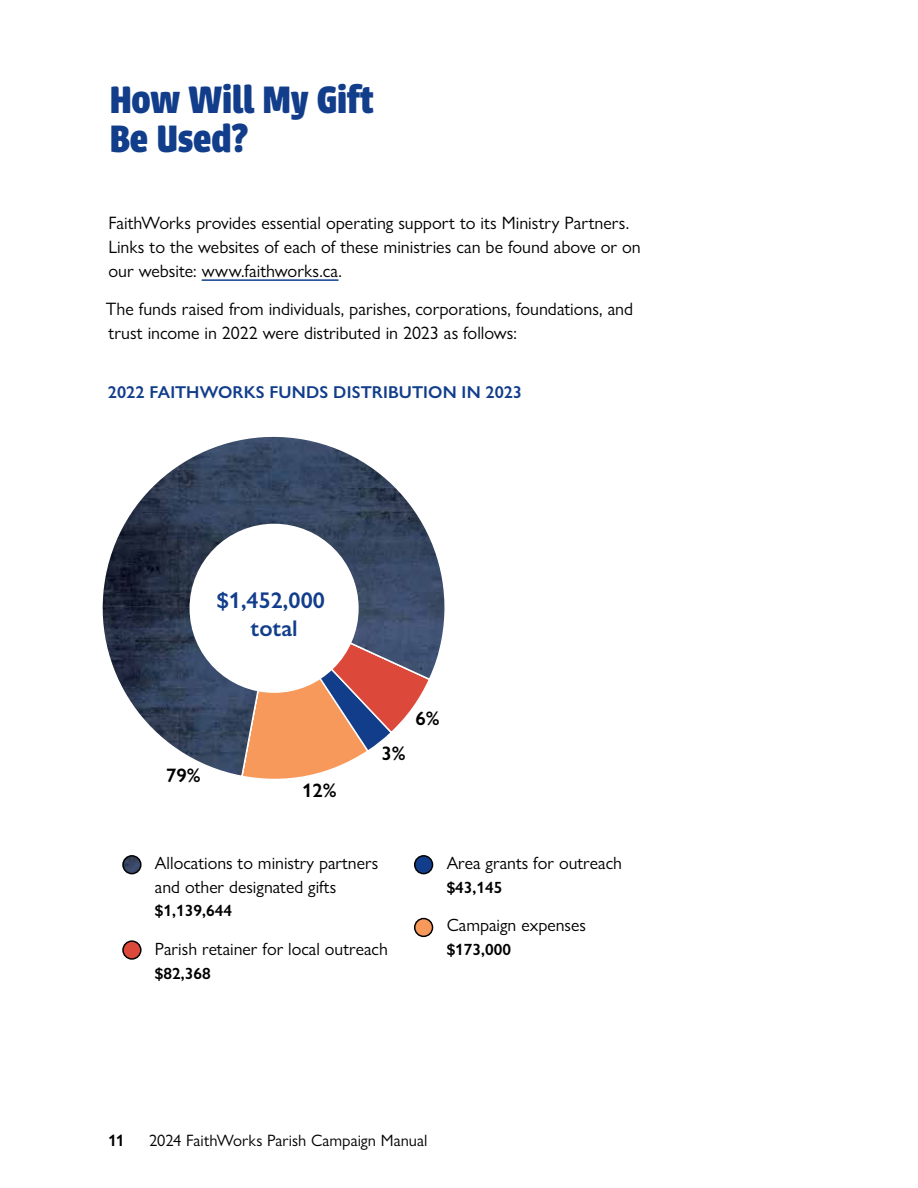
<style>
.page{position:relative;width:918px;height:1188px;background:#fff}
.page>*{position:absolute;margin:0;border:0;box-sizing:border-box;transform-origin:0 0}
.t1{font:700 42px/39px "Urbana";color:#113d8b}
.t2{font:600 22.8px/27.8px "Gill Sans Nova";color:#113d8b;text-align:center}
.t3{font:600 19.5px "Gill Sans Nova";color:#000}
.Body{font:18px/24px "Gill Sans Nova";color:#000}
.t4{font:17.7px/23.7px "Gill Sans Nova";color:#000}
.sub_1{font:600 17.25px "Gill Sans Nova";letter-spacing:.005em;color:#113d8b}
.t5{font:16.5px "Gill Sans Nova";letter-spacing:.005em;color:#000}
.t6{font:600 16.5px "Gill Sans Nova";color:#000}
.t7{font:600 16.35px "Gill Sans Nova";color:#000}
</style>
<div class="page">
<hr style="left:202px;top:279px;width:137px;height:2px;background:#113d8b">
<img style="left:123px;top:856px;width:18px;height:18px;border-radius:9px">
<div style="left:122px;top:855px;width:20px;height:19px;border:1px solid #000;border-radius:50%"></div>
<svg style="left:123px;top:941px;width:18px;height:18px"></svg>
<div style="left:122px;top:940px;width:20px;height:20px;border:1px solid #000;border-radius:50%"></div>
<div style="left:415px;top:856px;width:18px;height:18px;background:#113d8b;border-radius:50%"></div>
<div style="left:414px;top:855px;width:19px;height:19px;border:1px solid #000;border-radius:50%"></div>
<div style="left:415px;top:919px;width:18px;height:17px;background:#f8995c;border-radius:50%"></div>
<div style="left:414px;top:918px;width:19px;height:19px;border:1px solid #000;border-radius:50%"></div>
<svg style="left:102px;top:436px;width:343px;height:342px"></svg>
<div style="left:190px;top:524px;width:169px;height:169px;background:#fff;border-radius:50%"></div>
<h1 class="t1" style="left:110px;top:80px;width:265px">How Will My Gift<br>Be Used?</h1>
<p class="Body" style="left:108px;top:211px;width:534px">FaithWorks provides essential operating support to its Ministry Partners.<br>Links to the websites of each of these ministries can be found above or on our website: www.faithworks.ca.</p>
<p class="Body" style="left:106px;top:296px;width:529px">The funds raised from individuals, parishes, corporations, foundations, and trust income in 2022 were distributed in 2023 as follows:</p>
<h2 class="sub_1" style="left:108px;top:382px;width:416px">2022 FAITHWORKS FUNDS DISTRIBUTION IN 2023</h2>
<p class="t2" style="left:217px;top:586px;width:110px">$1,452,000 total</p>
<p class="t3" style="left:166px;top:763px;width:36px">79%</p>
<p class="t3" style="left:302px;top:778px;width:36px">12%</p>
<p class="t3" style="left:381px;top:741px;width:26px">3%</p>
<p class="t3" style="left:415px;top:706px;width:26px">6%</p>
<p class="t4" style="left:155px;top:851px;width:225px">Allocations to ministry partners and other designated gifts</p>
<p class="t7" style="left:155px;top:901px;width:79px">$1,139,644</p>
<p class="t4" style="left:155px;top:937px;width:234px">Parish retainer for local outreach</p>
<p class="t7" style="left:155px;top:963px;width:57px">$82,368</p>
<p class="t4" style="left:447px;top:851px;width:177px">Area grants for outreach</p>
<p class="t7" style="left:447px;top:877px;width:57px">$43,145</p>
<p class="t4" style="left:447px;top:913px;width:141px">Campaign expenses</p>
<p class="t7" style="left:447px;top:939px;width:66px">$173,000</p>
<p class="t6" style="left:108px;top:1130px;width:18px">11</p>
<p class="t5" style="left:149px;top:1130px;width:280px">2024 FaithWorks Parish Campaign Manual</p>
</div>
